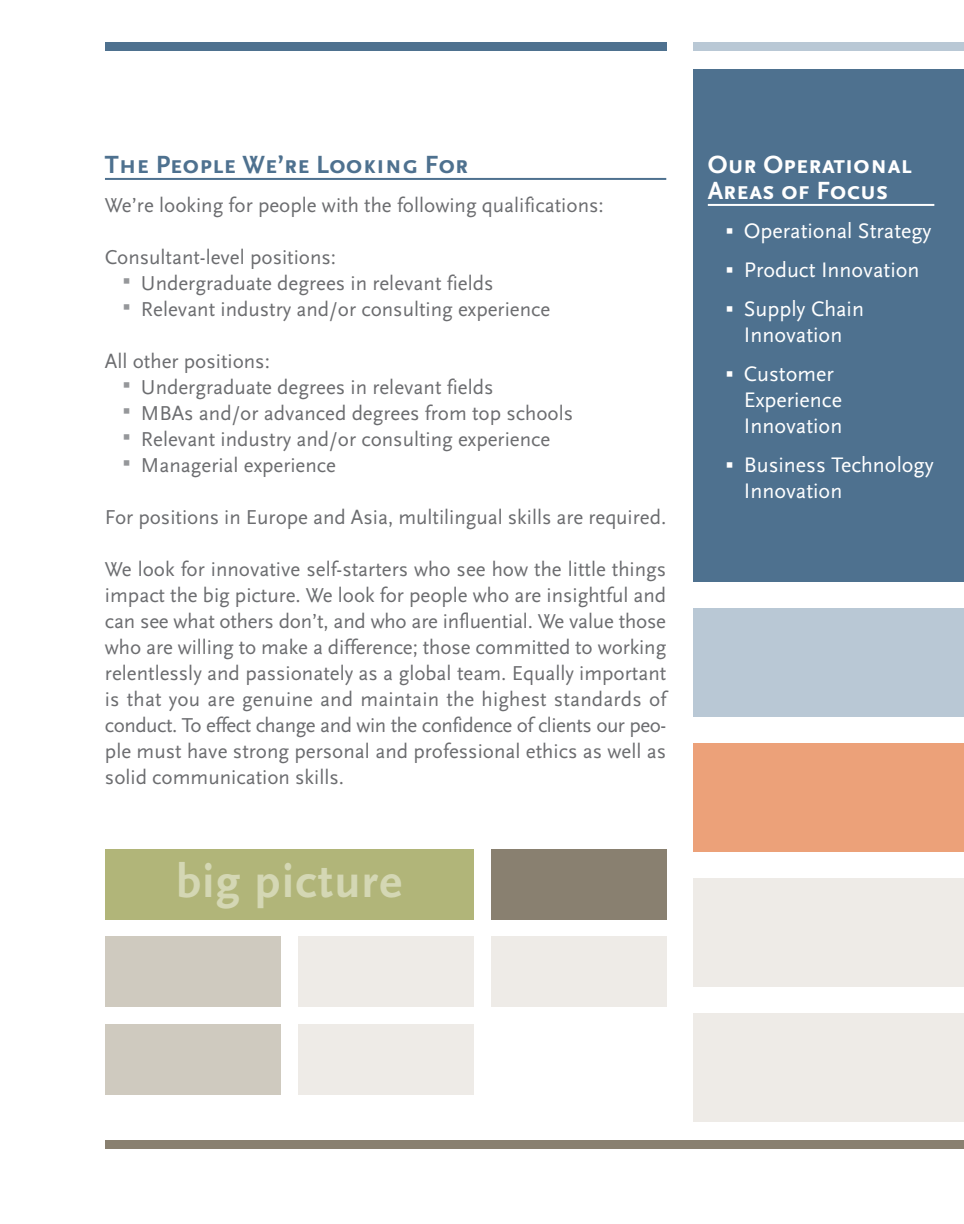
<style>
.page{position:relative;width:964px;height:1224px;background:#fff}
.page>*{position:absolute;margin:0;border:0;box-sizing:border-box;transform-origin:0 0}
.t1{font:700 48.2px "Scala Sans";letter-spacing:.03em;color:#d4d7b4}
.t2{font:700 26px/26px "Scala Sans Caps";color:#fff}
.t3{font:700 26px "Scala Sans Caps";color:#4e718f}
.t4{font:22px/39px "Scala Sans";color:#fff}
.t5{font:21px/26px "Scala Sans";color:#6c6d70}
</style>
<div class="page">
<div style="left:693px;top:69px;width:271px;height:513px;background:#4e718f"></div>
<hr style="left:105px;top:178px;width:561px;height:2px;background:#4e718f">
<hr style="left:708px;top:204px;width:226px;height:2px;background:#fff">
<div style="left:105px;top:42px;width:561px;height:9px;background:#4e718f"></div>
<div style="left:693px;top:42px;width:271px;height:9px;background:#b9c8d5"></div>
<div style="left:105px;top:849px;width:368px;height:70px;background:#b1b579"></div>
<div style="left:491px;top:849px;width:175px;height:70px;background:#898070"></div>
<div style="left:105px;top:937px;width:175px;height:70px;background:#cfcabf"></div>
<div style="left:298px;top:937px;width:175px;height:70px;background:#eeebe7"></div>
<div style="left:491px;top:937px;width:175px;height:70px;background:#eeebe7"></div>
<div style="left:105px;top:1024px;width:175px;height:71px;background:#cfcabf"></div>
<div style="left:298px;top:1024px;width:175px;height:71px;background:#eeebe7"></div>
<div style="left:105px;top:1140px;width:859px;height:9px;background:#898070"></div>
<div style="left:693px;top:609px;width:271px;height:108px;background:#b9c8d5"></div>
<div style="left:693px;top:744px;width:271px;height:108px;background:#eca179"></div>
<div style="left:693px;top:879px;width:271px;height:108px;background:#eeebe7"></div>
<div style="left:693px;top:1014px;width:271px;height:108px;background:#eeebe7"></div>
<p class="t3" style="left:105px;top:149px;width:365px">The People We’re Looking For</p>
<p class="t5" style="left:105px;top:194px;width:500px">We’re looking for people with the following qualifications:</p>
<p class="t5" style="left:141px;top:246px;width:411px;text-indent:-36px">Consultant-level positions:<br>Undergraduate degrees in relevant fields<br>Relevant industry and/or consulting experience</p>
<p class="t5" style="left:141px;top:350px;width:434px;text-indent:-36px">All other positions:<br>Undergraduate degrees in relevant fields<br>MBAs and/or advanced degrees from top schools Relevant industry and/or consulting experience Managerial experience</p>
<p class="t5" style="left:105px;top:506px;width:563px">For positions in Europe and Asia, multilingual skills are required.</p>
<p class="t5" style="left:105px;top:558px;width:563px;text-align:justify">We look for innovative self-starters who see how the little things impact the big picture. We look for people who are insightful and can see what others don’t, and who are influential. We value those who are willing to make a difference; those committed to working relentlessly and passionately as a global team. Equally important is that you are genuine and maintain the highest standards of conduct. To effect change and win the confidence of clients our peo&shy;ple must have strong personal and professional ethics as well as solid communication skills.</p>
<h1 class="t1" style="left:176px;top:862px;width:227px">big picture</h1>
<p class="t2" style="left:708px;top:151px;width:206px">Our Operational<br>Areas of Focus</p>
<p class="t4" style="left:744px;top:213px;width:189px">Operational Strategy<br>Product Innovation<br>Supply Chain</p>
<p class="t4" style="left:744px;top:317px;width:100px">Innovation<br>Customer</p>
<p class="t4" style="left:744px;top:388px;width:100px;line-height:26px">Experience<br>Innovation</p>
<p class="t4" style="left:744px;top:453px;width:191px;line-height:26px">Business Technology<br>Innovation</p>
</div>
